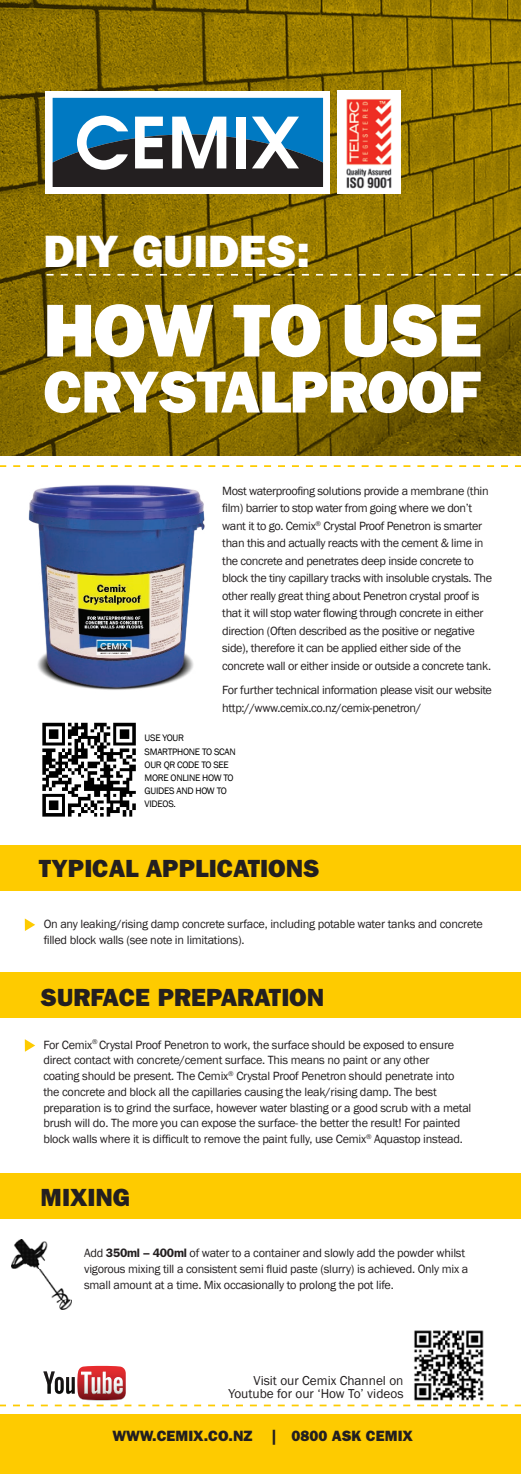
<style>
.page{position:relative;width:521px;height:1474px;background:#fff}
.page>*{position:absolute;margin:0;border:0;box-sizing:border-box;transform-origin:0 0}
.t1{font:800 75.25px "Franklin Gothic";letter-spacing:-.02em;color:#fff}
.t2{font:800 59.5px "Franklin Gothic";letter-spacing:-.02em;color:#fff}
.t3{font:800 45.5px "Franklin Gothic";color:#fff}
.t4{font:800 24.85px "Franklin Gothic";color:#231f20}
.t5{font:800 15.05px "Franklin Gothic";color:#231f20}
.t6{font:13.3px "Franklin Gothic";color:#231f20}
.t7{font:12.25px/17.5px "Franklin Gothic";letter-spacing:-.025em;color:#231f20}
.t8{font:9.62px/13.3px "Franklin Gothic";letter-spacing:-.03em;color:#000}
.s1{font-weight:600}
</style>
<div class="page">
<img style="left:28px;top:485px;width:177px;height:205px">
<svg style="left:0;top:0;width:521px;height:455px;background:#896f00"></svg>
<div style="left:0;top:845px;width:521px;height:45px;background:#fecb00"></div>
<div style="left:0;top:972px;width:521px;height:46px;background:#fecb00"></div>
<div style="left:0;top:1413px;width:521px;height:60px;background:#fecb00"></div>
<svg style="left:0;top:465px;width:521px;height:2px"></svg>
<img style="left:414px;top:1330px;width:70px;height:35px">
<svg style="left:0;top:1365px;width:521px;height:41px"></svg>
<svg style="left:45px;top:91px;width:285px;height:102px"></svg>
<svg style="left:53px;top:98px;width:270px;height:88px"></svg>
<img style="left:338px;top:91px;width:63px;height:102px">
<svg style="left:47px;top:274px;width:474px;height:1px"></svg>
<svg style="left:25px;top:918px;width:10px;height:13px"></svg>
<svg style="left:25px;top:1039px;width:10px;height:12px"></svg>
<img style="left:42px;top:722px;width:94px;height:95px">
<div style="left:0;top:1173px;width:521px;height:45px;background:#fecb00"></div>
<img style="left:11px;top:1239px;width:60px;height:70px">
<p class="t3" style="left:43px;top:225px;width:268px">DIY GUIDES:</p>
<p class="t1" style="left:43px;top:286px;width:441px">HOW TO USE</p>
<p class="t2" style="left:43px;top:357px;width:438px">CRYSTALPROOF</p>
<p class="t7" style="left:222px;top:482px;width:271px">Most waterproofing solutions provide a membrane (thin film) barrier to stop water from going where we don’t want it to go. Cemix<sup>®</sup> Crystal Proof Penetron is smarter than this and actually reacts with the cement &amp; lime in the concrete and penetrates deep inside concrete to block the tiny capillary tracks with insoluble crystals. The other really great thing about Penetron crystal proof is that it will stop water flowing through concrete in either direction (Often described as the positive or negative side), therefore it can be applied either side of the concrete wall or either inside or outside a concrete tank.</p>
<p class="t7" style="left:222px;top:682px;width:271px">For further technical information please visit our website http://www.cemix.co.nz/cemix-penetron/</p>
<p class="t8" style="left:145px;top:731px;width:93px">USE YOUR<br>SMARTPHONE TO SCAN<br>OUR QR CODE TO SEE<br>MORE ONLINE HOW TO<br>GUIDES AND HOW TO<br>VIDEOS.</p>
<p class="t4" style="left:39px;top:854px;width:282px">TYPICAL APPLICATIONS</p>
<p class="t7" style="left:44px;top:916px;width:441px;line-height:15.8px">On any leaking/rising damp concrete surface, including potable water tanks and concrete filled block walls (see note in limitations).</p>
<p class="t4" style="left:41px;top:982px;width:285px">SURFACE PREPARATION</p>
<p class="t7" style="left:43px;top:1036px;width:429px;line-height:15.8px">For Cemix<sup>®</sup> Crystal Proof Penetron to work, the surface should be exposed to ensure direct contact with concrete/cement surface. This means no paint or any other<br>coating should be present. The Cemix<sup>®</sup> Crystal Proof Penetron should penetrate into the concrete and block all the capillaries causing the leak/rising damp. The best preparation is to grind the surface, however water blasting or a good scrub with a metal brush will do. The more you can expose the surface- the better the result! For painted block walls where it is difficult to remove the paint fully, use Cemix<sup>®</sup> Aquastop instead.</p>
<p class="t4" style="left:41px;top:1183px;width:91px">MIXING</p>
<p class="t7" style="left:84px;top:1245px;width:386px;line-height:15.8px">Add <span class="s1">350ml – 400ml</span> of water to a container and slowly add the powder whilst vigorous mixing till a consistent semi fluid paste (slurry) is achieved. Only mix a small amount at a time. Mix occasionally to prolong the pot life.</p>
<p class="t6" style="left:254px;top:1372px;width:151px">Visit our Cemix Channel on</p>
<p class="t6" style="left:228px;top:1385px;width:177px">Youtube for our ‘How To’ videos</p>
<p class="t5" style="left:112px;top:1426px;width:142px">WWW.CEMIX.CO.NZ</p>
<p class="t5" style="left:272px;top:1426px;width:142px">| 0800 ASK CEMIX</p>
</div>
